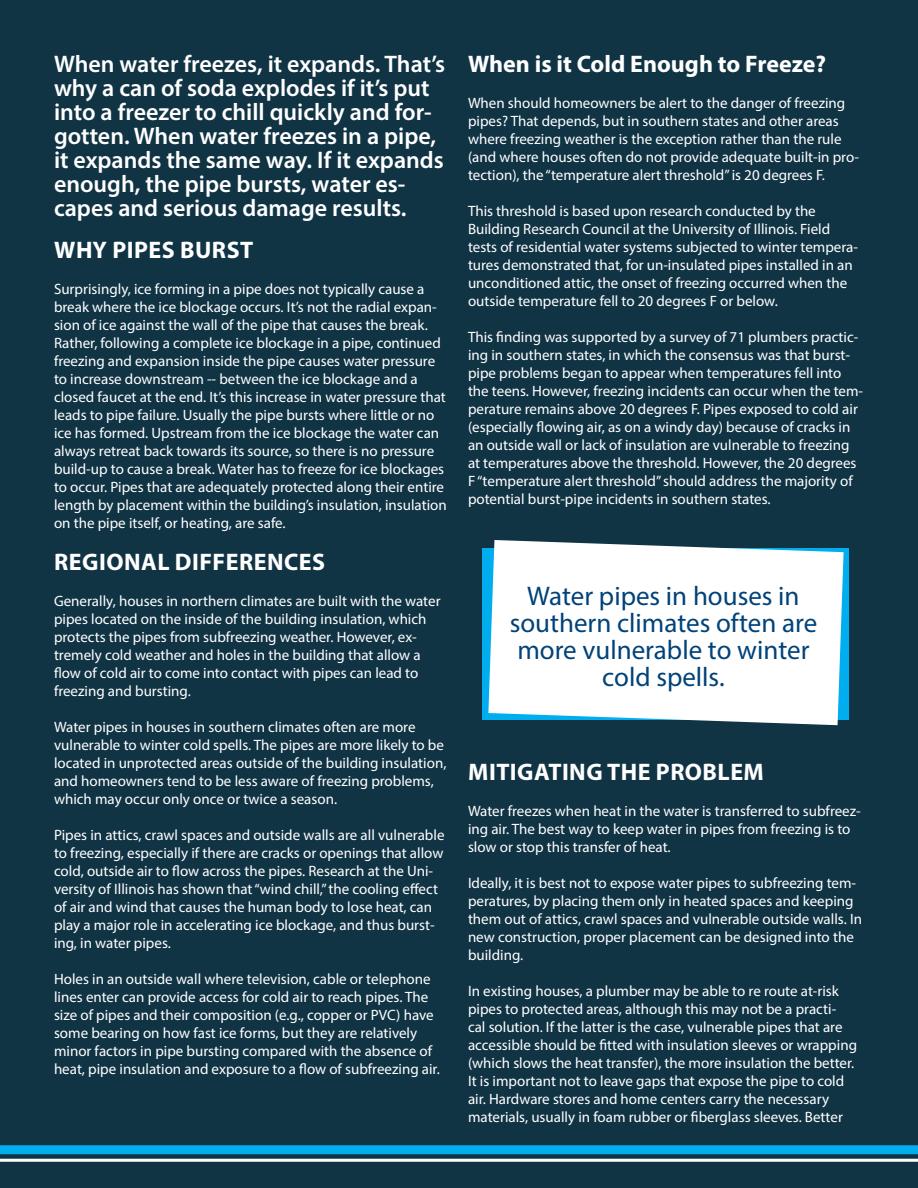
<style>
.page{position:relative;width:918px;height:1188px;background:#113445}
.page>*{position:absolute;margin:0;border:0;box-sizing:border-box;transform-origin:0 0}
.t1{font:27px/27px "Myriad Pro";color:#004279;text-align:center}
.t2{font:600 24px/24px "Myriad Pro";color:#fff}
.t3{font:700 24px "Myriad Pro";letter-spacing:.02em;color:#fff}
.t4{font:700 24px "Myriad Pro";color:#fff}
.t5{font:15px/18px "Myriad Pro";color:#fff}
</style>
<div class="page">
<div style="left:0;top:1145px;width:918px;height:9px;background:#00aeef"></div>
<hr style="left:0;top:1159px;width:918px;height:3px;background:#fff">
<div style="left:483px;top:548px;width:366px;height:172px;background:#00aeef"></div>
<svg style="left:488px;top:540px;width:356px;height:185px;background:#eaf2f5"></svg>
<p class="t2" style="left:54px;top:51px;width:393px">When water freezes, it expands. That’s why a can of soda explodes if it’s put into a freezer to chill quickly and for&shy;gotten. When water freezes in a pipe, it expands the same way. If it expands enough, the pipe bursts, water es&shy;capes and serious damage results.</p>
<p class="t3" style="left:54px;top:234px;width:201px">WHY PIPES BURST</p>
<p class="t5" style="left:54px;top:280px;width:394px">Surprisingly, ice forming in a pipe does not typically cause a break where the ice blockage occurs. It’s not the radial expan&shy;sion of ice against the wall of the pipe that causes the break.<br>Rather, following a complete ice blockage in a pipe, continued freezing and expansion inside the pipe causes water pressure to increase downstream -- between the ice blockage and a closed faucet at the end. It’s this increase in water pressure that leads to pipe failure. Usually the pipe bursts where little or no ice has formed. Upstream from the ice blockage the water can always retreat back towards its source, so there is no pressure build-up to cause a break. Water has to freeze for ice blockages to occur. Pipes that are adequately protected along their entire length by placement within the building’s insulation, insulation on the pipe itself, or heating, are safe.</p>
<p class="t3" style="left:54px;top:546px;width:272px">REGIONAL DIFFERENCES</p>
<p class="t5" style="left:54px;top:592px;width:388px">Generally, houses in northern climates are built with the water pipes located on the inside of the building insulation, which protects the pipes from subfreezing weather. However, ex&shy;tremely cold weather and holes in the building that allow a flow of cold air to come into contact with pipes can lead to freezing and bursting.</p>
<p class="t5" style="left:54px;top:718px;width:394px">Water pipes in houses in southern climates often are more vulnerable to winter cold spells. The pipes are more likely to be located in unprotected areas outside of the building insulation, and homeowners tend to be less aware of freezing problems, which may occur only once or twice a season.</p>
<p class="t5" style="left:54px;top:826px;width:392px">Pipes in attics, crawl spaces and outside walls are all vulnerable to freezing, especially if there are cracks or openings that allow cold, outside air to flow across the pipes. Research at the Uni&shy;versity of Illinois has shown that “wind chill,” the cooling effect of air and wind that causes the human body to lose heat, can play a major role in accelerating ice blockage, and thus burst&shy;ing, in water pipes.</p>
<p class="t5" style="left:54px;top:970px;width:387px">Holes in an outside wall where television, cable or telephone lines enter can provide access for cold air to reach pipes. The size of pipes and their composition (e.g., copper or PVC) have some bearing on how fast ice forms, but they are relatively minor factors in pipe bursting compared with the absence of heat, pipe insulation and exposure to a flow of subfreezing air.</p>
<p class="t4" style="left:468px;top:48px;width:360px">When is it Cold Enough to Freeze?</p>
<p class="t5" style="left:468px;top:94px;width:393px">When should homeowners be alert to the danger of freezing pipes? That depends, but in southern states and other areas where freezing weather is the exception rather than the rule (and where houses often do not provide adequate built-in pro&shy;tection), the “temperature alert threshold” is 20 degrees F.</p>
<p class="t5" style="left:468px;top:202px;width:392px">This threshold is based upon research conducted by the Building Research Council at the University of Illinois. Field tests of residential water systems subjected to winter tempera&shy;tures demonstrated that, for un-insulated pipes installed in an unconditioned attic, the onset of freezing occurred when the outside temperature fell to 20 degrees F or below.</p>
<p class="t5" style="left:468px;top:328px;width:397px">This finding was supported by a survey of 71 plumbers practic&shy;ing in southern states, in which the consensus was that burst&shy;pipe problems began to appear when temperatures fell into the teens. However, freezing incidents can occur when the tem&shy;perature remains above 20 degrees F. Pipes exposed to cold air (especially flowing air, as on a windy day) because of cracks in an outside wall or lack of insulation are vulnerable to freezing at temperatures above the threshold. However, the 20 degrees F “temperature alert threshold” should address the majority of potential burst-pipe incidents in southern states.</p>
<p class="t1" style="left:510px;top:582px;width:309px">Water pipes in houses in southern climates often are more vulnerable to winter cold spells.</p>
<p class="t3" style="left:468px;top:756px;width:297px">MITIGATING THE PROBLEM</p>
<p class="t5" style="left:468px;top:802px;width:394px">Water freezes when heat in the water is transferred to subfreez&shy;ing air. The best way to keep water in pipes from freezing is to slow or stop this transfer of heat.</p>
<p class="t5" style="left:468px;top:874px;width:396px">Ideally, it is best not to expose water pipes to subfreezing tem&shy;peratures, by placing them only in heated spaces and keeping them out of attics, crawl spaces and vulnerable outside walls. In new construction, proper placement can be designed into the building.</p>
<p class="t5" style="left:468px;top:982px;width:391px">In existing houses, a plumber may be able to re route at-risk pipes to protected areas, although this may not be a practi&shy;cal solution. If the latter is the case, vulnerable pipes that are accessible should be fitted with insulation sleeves or wrapping (which slows the heat transfer), the more insulation the better.<br>It is important not to leave gaps that expose the pipe to cold air. Hardware stores and home centers carry the necessary materials, usually in foam rubber or fiberglass sleeves. Better</p>
</div>
